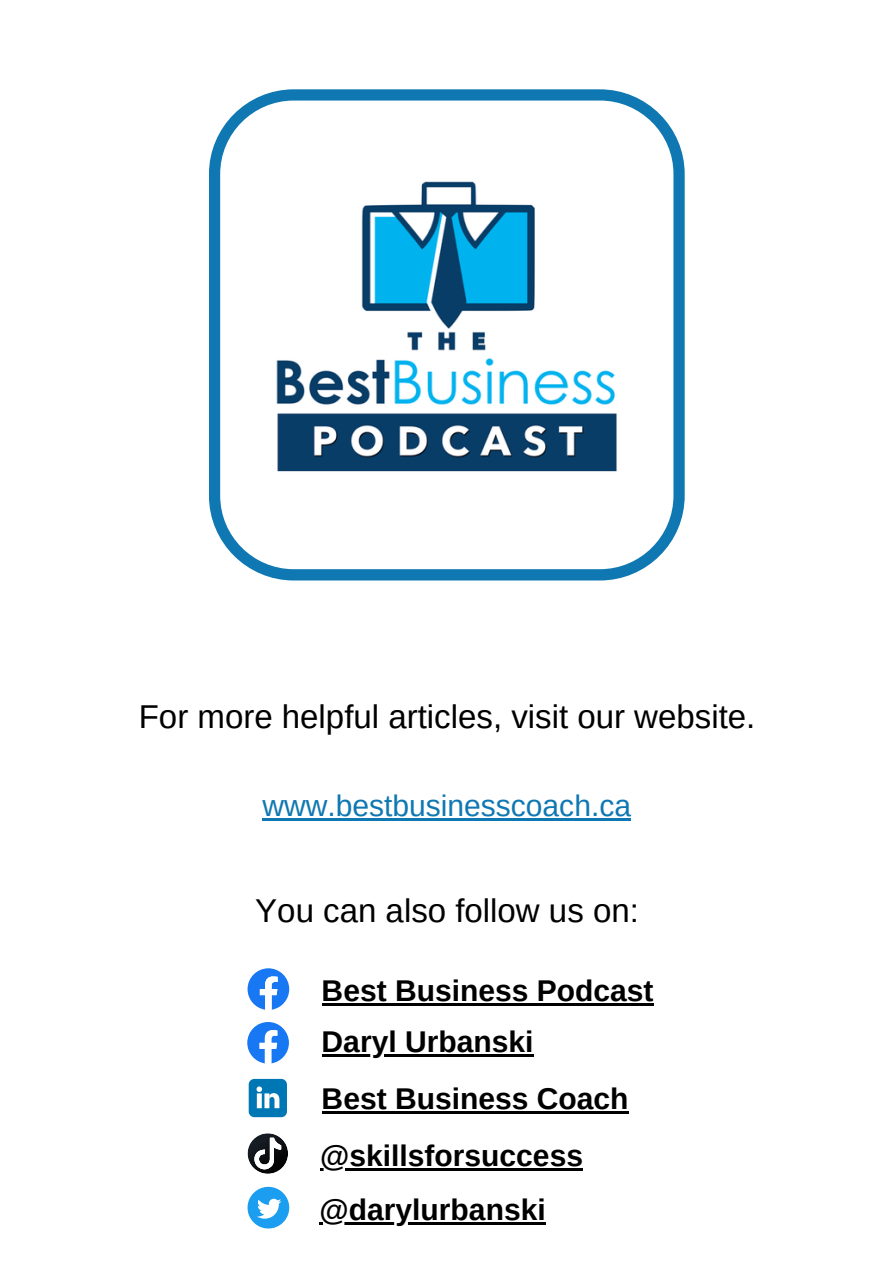
<style>
.page{position:relative;width:894px;height:1264px;background:#fff}
.page>*{position:absolute;margin:0;border:0;box-sizing:border-box;transform-origin:0 0}
.t1{font:33px "Arimo";color:#000}
.t2{font:700 30px/56.6px "Arimo";color:#000}
.t3{font:30px "Arimo";color:#0f78b2}
</style>
<div class="page">
<svg style="left:209px;top:89px;width:475px;height:491px"></svg>
<svg style="left:247px;top:968px;width:42px;height:41px"></svg>
<svg style="left:247px;top:1186px;width:42px;height:42px"></svg>
<svg style="left:247px;top:1133px;width:41px;height:40px"></svg>
<svg style="left:248px;top:1078px;width:39px;height:39px"></svg>
<hr style="left:262px;top:818px;width:369px;height:2px;background:#0f78b2">
<hr style="left:321px;top:1003px;width:332px;height:2px;background:#000">
<hr style="left:321px;top:1111px;width:307px;height:2px;background:#000">
<hr style="left:320px;top:1168px;width:263px;height:2px;background:#000">
<hr style="left:319px;top:1221px;width:226px;height:3px;background:#000">
<hr style="left:321px;top:1054px;width:212px;height:2px;background:#000">
<svg style="left:247px;top:1022px;width:42px;height:41px"></svg>
<p class="t1" style="left:139px;top:698px;width:618px">For more helpful articles, visit our website.</p>
<p class="t3" style="left:262px;top:788px;width:370px">www.bestbusinesscoach.ca</p>
<p class="t1" style="left:255px;top:892px;width:385px">You can also follow us on:</p>
<p class="t2" style="left:321px;top:962px;width:333px">Best Business Podcast</p>
<p class="t2" style="left:321px;top:1013px;width:213px">Daryl Urbanski</p>
<p class="t2" style="left:320px;top:1070px;width:310px">Best Business Coach @skillsforsuccess</p>
<p class="t2" style="left:319px;top:1180px;width:227px">@darylurbanski</p>
</div>
